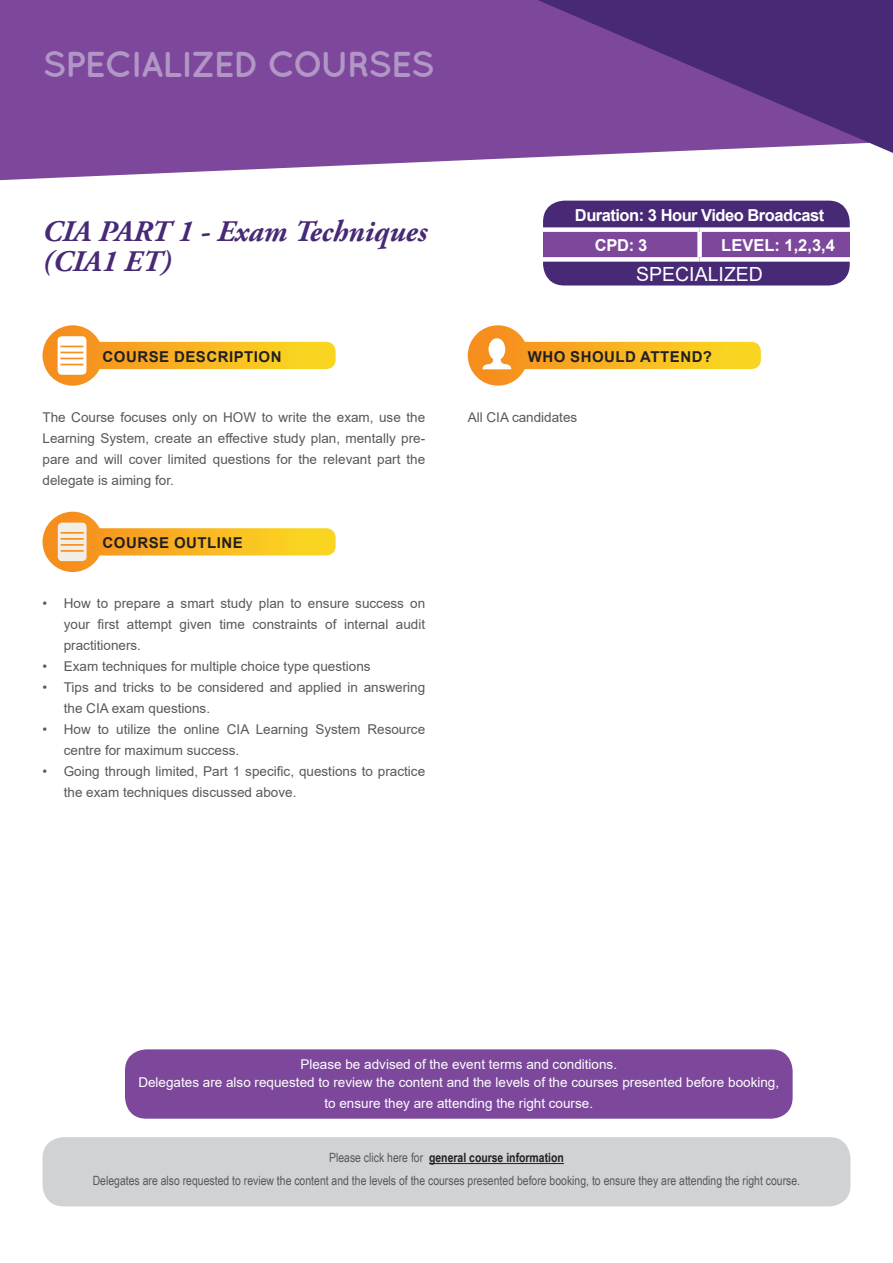
<style>
.page{position:relative;width:893px;height:1263px;background:#fff}
.page>*{position:absolute;margin:0;border:0;box-sizing:border-box;transform-origin:0 0}
.Body_Copy{font:700 36px "Quicksand";letter-spacing:-.04em;color:#b196c6}
.Sub_Heading{font:italic 700 30px "Adobe Garamond Pro";color:#472976}
.Body_Copy-2{font:19.5px "Arial";color:#fff}
.Body_Copy-3{font:700 16.5px "Arial";letter-spacing:-.03em;color:#fff}
.t1{font:700 15px "Arial";letter-spacing:.035em;color:#231f20}
.Bullets{font:13.5px/21px "Arial";color:#57585a}
.Body_Copy-4{font:13.5px/21px "Arial";color:#57585a;text-align:justify}
.Body_Copy-5{font:13.5px "Arial";color:#fff}
.Body_Copy-6{font:12.75px "Arial Narrow";color:#57585a}
.Body_Copy-7{font:700 12.75px "Arial Narrow";color:#231f20}
.s1{font-weight:400;color:#57585a}
</style>
<div class="page">
<svg style="left:43px;top:325px;width:293px;height:61px"></svg>
<svg style="left:43px;top:512px;width:293px;height:60px"></svg>
<svg style="left:468px;top:325px;width:293px;height:61px"></svg>
<div style="left:43px;top:1137px;width:807px;height:69px;background:#d1d2d4;border-radius:21px"></div>
<hr style="left:429px;top:1163px;width:135px;height:1px;background:#231f20">
<svg style="left:0;top:0;width:632px;height:180px;background:#8857a4"></svg>
<svg style="left:538px;top:0;width:355px;height:153px;background:#653c8b"></svg>
<div style="left:543px;top:201px;width:307px;height:84px;background:#472976;border-radius:21px"></div>
<div style="left:543px;top:229px;width:307px;height:29px;background:#7d489c"></div>
<div style="left:543px;top:227px;width:157px;height:5px;background:#fff"></div>
<div style="left:700px;top:227px;width:159px;height:5px;background:#fff"></div>
<div style="left:697px;top:232px;width:5px;height:25px;background:#fff"></div>
<div style="left:543px;top:257px;width:157px;height:5px;background:#fff"></div>
<div style="left:700px;top:257px;width:159px;height:5px;background:#fff"></div>
<div style="left:125px;top:1049px;width:668px;height:70px;background:#7d489c;border-radius:21px"></div>
<p class="Body_Copy" style="left:43px;top:43px;width:394px">SPECIALIZED COURSES</p>
<p class="Sub_Heading" style="left:43px;top:214px;width:386px">CIA PART 1 - Exam Techniques</p>
<p class="Sub_Heading" style="left:43px;top:244px;width:131px">(CIA1 ET)</p>
<p class="t1" style="left:103px;top:346px;width:181px">COURSE DESCRIPTION</p>
<p class="Body_Copy-4" style="left:43px;top:406px;width:384px">The Course focuses only on HOW to write the exam, use the Learning System, create an effective study plan, mentally pre&shy;pare and will cover limited questions for the relevant part the delegate is aiming for.</p>
<p class="t1" style="left:103px;top:532px;width:142px">COURSE OUTLINE</p>
<p class="Bullets" style="left:64px;top:593px;width:363px;text-align:justify;text-indent:-21px">• How to prepare a smart study plan to ensure success on your first attempt given time constraints of internal audit practitioners.</p>
<p class="Bullets" style="left:43px;top:656px;width:330px">• Exam techniques for multiple choice type questions</p>
<p class="Bullets" style="left:64px;top:677px;width:363px;text-indent:-21px">• Tips and tricks to be considered and applied in answering the CIA exam questions.</p>
<p class="Bullets" style="left:64px;top:719px;width:363px;text-indent:-21px">• How to utilize the online CIA Learning System Resource centre for maximum success.</p>
<p class="Bullets" style="left:64px;top:761px;width:363px;text-indent:-21px">• Going through limited, Part 1 specific, questions to practice the exam techniques discussed above.</p>
<p class="Body_Copy-3" style="left:575px;top:203px;width:251px">Duration: 3 Hour Video Broadcast</p>
<p class="Body_Copy-3" style="left:595px;top:233px;width:54px">CPD: 3</p>
<p class="Body_Copy-3" style="left:721px;top:233px;width:115px">LEVEL: 1,2,3,4</p>
<p class="Body_Copy-2" style="left:636px;top:261px;width:128px">SPECIALIZED</p>
<p class="t1" style="left:528px;top:346px;width:186px">WHO SHOULD ATTEND?</p>
<p class="Bullets" style="left:468px;top:406px;width:111px">All CIA candidates</p>
<p class="Body_Copy-5" style="left:300px;top:1055px;width:318px">Please be advised of the event terms and conditions.</p>
<p class="Body_Copy-5" style="left:138px;top:1073px;width:642px">Delegates are also requested to review the content and the levels of the courses presented before booking,</p>
<p class="Body_Copy-5" style="left:324px;top:1094px;width:270px">to ensure they are attending the right course.</p>
<p class="Body_Copy-7" style="left:329px;top:1148px;width:236px"><span class="s1">Please click here for</span> general course information</p>
<p class="Body_Copy-6" style="left:93px;top:1171px;width:709px">Delegates are also requested to review the content and the levels of the courses presented before booking, to ensure they are attending the right course.</p>
</div>
